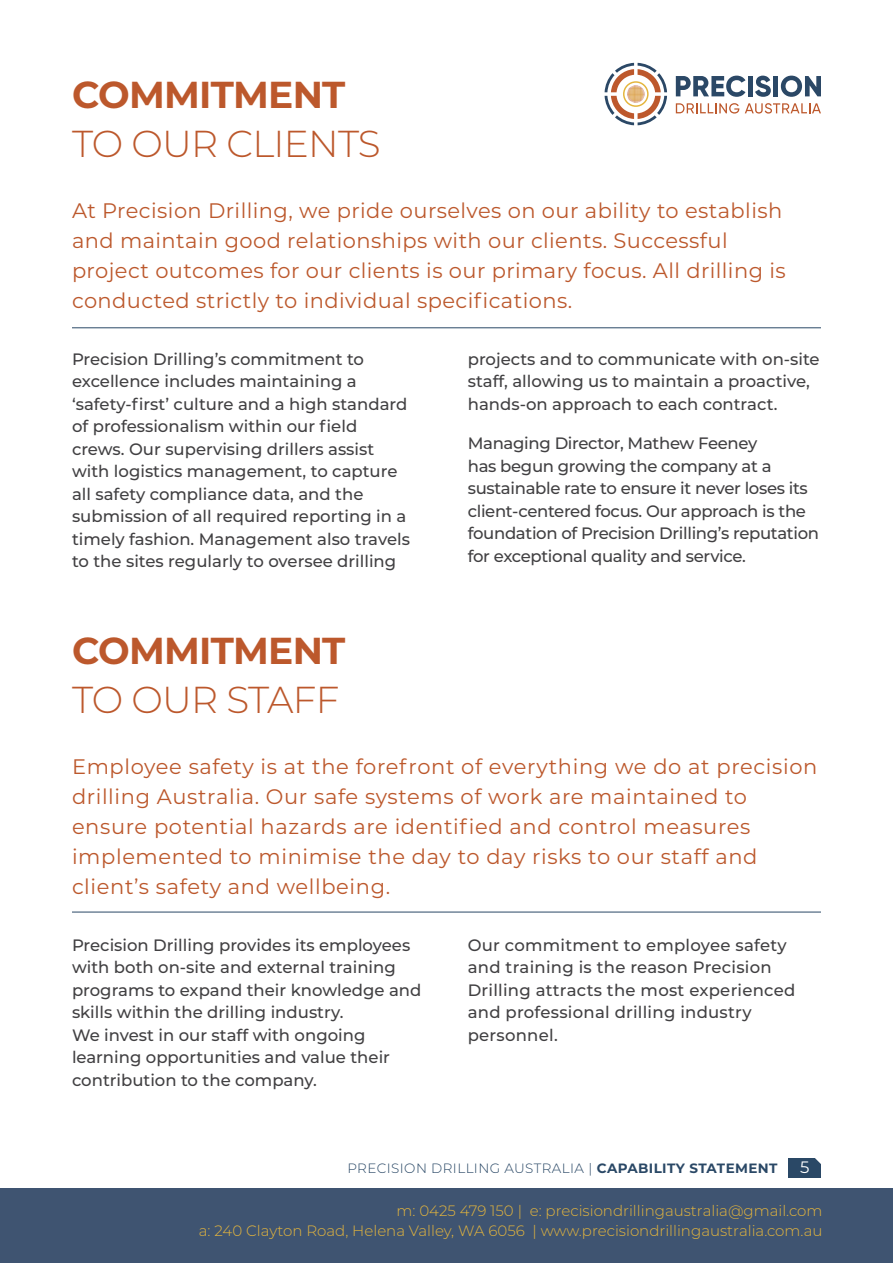
<style>
.page{position:relative;width:893px;height:1263px;background:#fff}
.page>*{position:absolute;margin:0;border:0;box-sizing:border-box;transform-origin:0 0}
.t1{font:300 37.5px "Montserrat";letter-spacing:-.02em;color:#bc582c}
.t2{font:700 37.5px "Montserrat";letter-spacing:-.02em;color:#bc582c}
.t3{font:21px/30px "Montserrat";letter-spacing:.02em;color:#bc582c}
.t4{font:500 16.5px/22.5px "Montserrat";color:#414042}
.t5{font:500 16.5px/22.5px "Montserrat";letter-spacing:-.02em;color:#414042}
.t6{font:16.5px "Montserrat";color:#fff}
.t7{font:300 15px/20.2px "Montserrat";color:#e4b53d;text-align:right}
.t8{font:300 13.5px "Montserrat";letter-spacing:.03em;color:#2a4866}
.s1{font-weight:700}
</style>
<div class="page">
<svg style="left:676px;top:76px;width:69px;height:21px"></svg>
<div style="left:748px;top:76px;width:5px;height:20px;background:#2b4866"></div>
<svg style="left:755px;top:76px;width:16px;height:21px"></svg>
<div style="left:773px;top:76px;width:5px;height:20px;background:#2b4866"></div>
<svg style="left:781px;top:76px;width:40px;height:21px"></svg>
<svg style="left:676px;top:103px;width:63px;height:11px"></svg>
<svg style="left:745px;top:103px;width:76px;height:11px"></svg>
<svg style="left:605px;top:63px;width:62px;height:62px"></svg>
<hr style="left:72px;top:327px;width:749px;height:1px;background:#2a4866">
<hr style="left:72px;top:912px;width:749px;height:1px;background:#2a4866">
<div style="left:0;top:1188px;width:893px;height:75px;background:#3f5471"></div>
<div style="left:788px;top:1158px;width:33px;height:19px;background:#2a4866"></div>
<svg style="left:815px;top:1158px;width:6px;height:6px"></svg>
<h1 class="t2" style="left:72px;top:67px;width:275px">COMMITMENT</h1>
<h1 class="t1" style="left:72px;top:118px;width:310px">TO OUR CLIENTS</h1>
<p class="t3" style="left:72px;top:195px;width:715px">At Precision Drilling, we pride ourselves on our ability to establish and maintain good relationships with our clients. Successful project outcomes for our clients is our primary focus. All drilling is conducted strictly to individual specifications.</p>
<p class="t4" style="left:72px;top:347px;width:339px">Precision Drilling’s commitment to excellence includes maintaining a ‘safety-first’ culture and a high standard of professionalism within our field crews. Our supervising drillers assist with logistics management, to capture all safety compliance data, and the submission of all required reporting in a timely fashion. Management also travels to the sites regularly to oversee drilling</p>
<p class="t4" style="left:468px;top:347px;width:353px">projects and to communicate with on-site staff, allowing us to maintain a proactive, hands-on approach to each contract.</p>
<p class="t5" style="left:468px;top:432px;width:353px">Managing Director, Mathew Feeney<br>has begun growing the company at a sustainable rate to ensure it never loses its client-centered focus. Our approach is the foundation of Precision Drilling’s reputation for exceptional quality and service.</p>
<h1 class="t2" style="left:72px;top:623px;width:275px">COMMITMENT</h1>
<h1 class="t1" style="left:72px;top:674px;width:269px">TO OUR STAFF</h1>
<p class="t3" style="left:72px;top:751px;width:747px">Employee safety is at the forefront of everything we do at precision drilling Australia. Our safe systems of work are maintained to ensure potential hazards are identified and control measures implemented to minimise the day to day risks to our staff and client’s safety and wellbeing.</p>
<p class="t4" style="left:72px;top:933px;width:351px">Precision Drilling provides its employees with both on-site and external training programs to expand their knowledge and skills within the drilling industry.<br>We invest in our staff with ongoing learning opportunities and value their contribution to the company.</p>
<p class="t4" style="left:468px;top:933px;width:329px">Our commitment to employee safety and training is the reason Precision<br>Drilling attracts the most experienced and professional drilling industry personnel.</p>
<p class="t8" style="left:347px;top:1159px;width:432px">PRECISION DRILLING AUSTRALIA | <span class="s1">CAPABILITY STATEMENT</span></p>
<p class="t6" style="left:800px;top:1156px;width:11px">5</p>
<p class="t7" style="left:199px;top:1200px;width:625px">m: 0425 479 150 | e: precisiondrillingaustralia@gmail.com<br>a: 240 Clayton Road, Helena Valley, WA 6056 | www.precisiondrillingaustralia.com.au</p>
</div>
